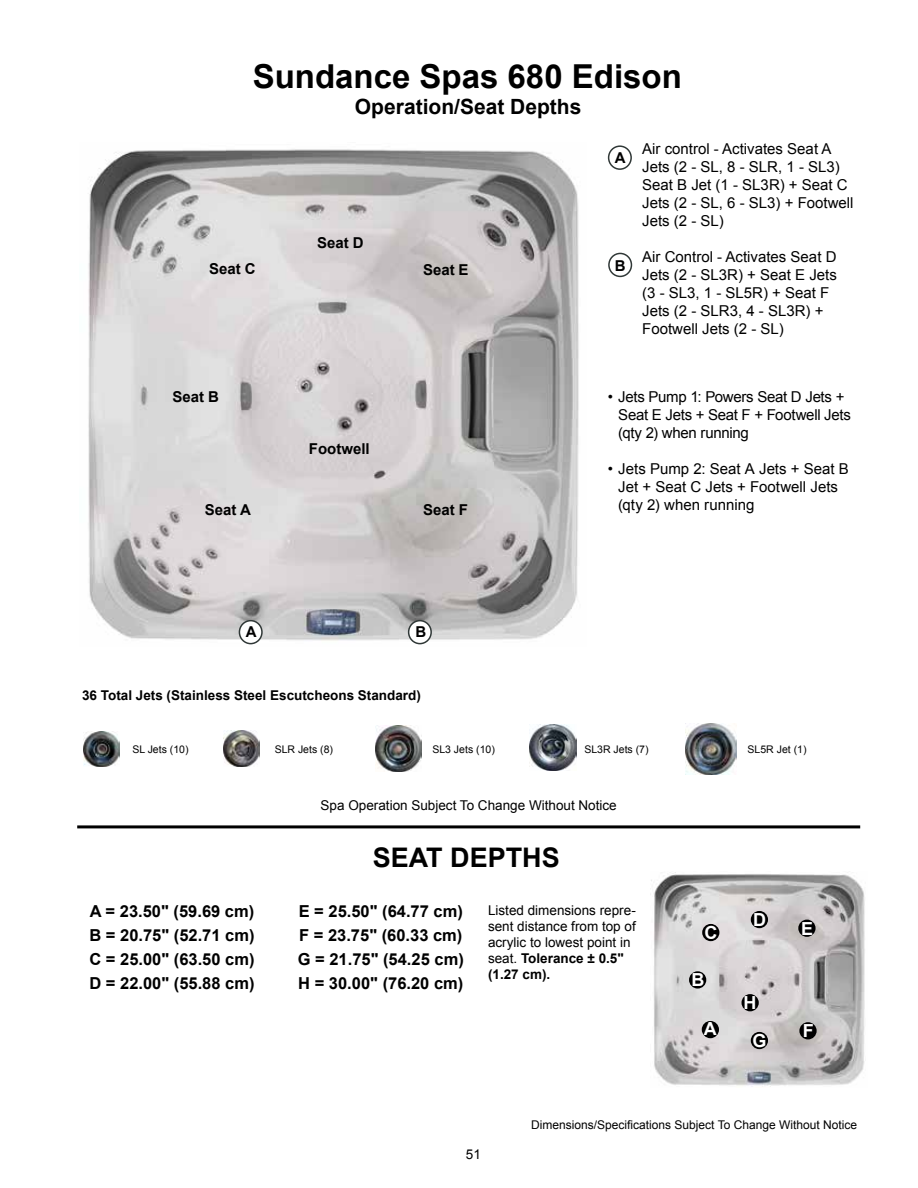
<style>
.page{position:relative;width:918px;height:1188px;background:#fff}
.page>*{position:absolute;margin:0;border:0;box-sizing:border-box;transform-origin:0 0}
.t1{font:700 33px "Arial";color:#000}
.t2{font:700 27px "Arial";color:#000}
.t3{font:700 21px "Arial";color:#000}
.t4{font:700 18px "Arial";color:#fff}
.t5{font:700 16.5px "Arial";color:#000}
.t6{font:15px/18px "Arial";color:#000}
.t7{font:700 15px "Arial";color:#000}
.t8{font:700 15px "Arial";color:#000}
.t9{font:13.5px/16.2px "Arial";color:#000}
.t10{font:700 13.5px "Arial";color:#000}
.t11{font:12px "Arial";color:#000}
.t12{font:10.5px "Arial";color:#000}
.s1{font-weight:700}
</style>
<div class="page">
<img style="left:376px;top:726px;width:46px;height:46px">
<img style="left:84px;top:731px;width:36px;height:36px">
<img style="left:224px;top:731px;width:36px;height:36px">
<img style="left:686px;top:723px;width:51px;height:51px">
<img style="left:530px;top:724px;width:46px;height:47px">
<img style="left:88px;top:149px;width:491px;height:496px">
<hr style="left:77px;top:825px;width:783px;height:3px;background:#000">
<div style="left:239px;top:621px;width:23px;height:23px;background:#fff;border-radius:50%"></div>
<div style="left:239px;top:620px;width:24px;height:24px;border:2px solid #303837;border-radius:50%"></div>
<div style="left:409px;top:621px;width:22px;height:23px;background:#fff;border-radius:50%"></div>
<div style="left:408px;top:620px;width:24px;height:24px;border:2px solid #303837;border-radius:50%"></div>
<div style="left:608px;top:145px;width:24px;height:25px;border:2px solid #303837;border-radius:50%"></div>
<div style="left:608px;top:253px;width:24px;height:24px;border:2px solid #303837;border-radius:50%"></div>
<img style="left:650px;top:872px;width:215px;height:215px">
<div style="left:702px;top:924px;width:17px;height:17px;background:#000;border-radius:50%"></div>
<div style="left:751px;top:911px;width:17px;height:17px;background:#000;border-radius:50%"></div>
<div style="left:799px;top:1022px;width:18px;height:17px;background:#000;border-radius:50%"></div>
<div style="left:798px;top:920px;width:18px;height:17px;background:#000;border-radius:50%"></div>
<div style="left:751px;top:1032px;width:17px;height:17px;background:#000;border-radius:50%"></div>
<div style="left:702px;top:1021px;width:17px;height:17px;background:#000;border-radius:50%"></div>
<div style="left:689px;top:971px;width:17px;height:18px;background:#000;border-radius:50%"></div>
<div style="left:742px;top:994px;width:17px;height:17px;background:#000;border-radius:50%"></div>
<h1 class="t1" style="left:253px;top:54px;width:431px">Sundance Spas 680 Edison</h1>
<h3 class="t3" style="left:355px;top:93px;width:228px">Operation/Seat Depths</h3>
<p class="t7" style="left:209px;top:259px;width:48px">Seat C</p>
<p class="t7" style="left:317px;top:233px;width:48px">Seat D</p>
<p class="t7" style="left:423px;top:259px;width:47px">Seat E</p>
<p class="t8" style="left:615px;top:148px;width:12px">A</p>
<p class="t8" style="left:615px;top:256px;width:12px">B</p>
<p class="t6" style="left:642px;top:140px;width:213px">Air control - Activates Seat A<br>Jets (2 - SL, 8 - SLR, 1 - SL3)<br>Seat B Jet (1 - SL3R) + Seat C<br>Jets (2 - SL, 6 - SL3) + Footwell<br>Jets (2 - SL)</p>
<p class="t6" style="left:642px;top:248px;width:196px">Air Control - Activates Seat D<br>Jets (2 - SL3R) + Seat E Jets (3 - SL3, 1 - SL5R) + Seat F<br>Jets (2 - SLR3, 4 - SL3R) +<br>Footwell Jets (2 - SL)</p>
<p class="t7" style="left:173px;top:387px;width:48px">Seat B</p>
<p class="t7" style="left:205px;top:500px;width:48px">Seat A</p>
<p class="t7" style="left:309px;top:438px;width:62px">Footwell</p>
<p class="t7" style="left:423px;top:500px;width:47px">Seat F</p>
<p class="t6" style="left:618px;top:388px;width:234px;text-indent:-10px">• Jets Pump 1: Powers Seat D Jets +<br>Seat E Jets + Seat F + Footwell Jets (qty 2) when running</p>
<p class="t6" style="left:618px;top:460px;width:232px;text-indent:-10px">• Jets Pump 2: Seat A Jets + Seat B<br>Jet + Seat C Jets + Footwell Jets (qty 2) when running</p>
<p class="t8" style="left:246px;top:622px;width:12px">A</p>
<p class="t8" style="left:416px;top:622px;width:12px">B</p>
<p class="t10" style="left:82px;top:686px;width:340px">36 Total Jets (Stainless Steel Escutcheons Standard)</p>
<p class="t12" style="left:132px;top:742px;width:58px">SL Jets (10)</p>
<p class="t12" style="left:275px;top:742px;width:60px">SLR Jets (8)</p>
<p class="t12" style="left:432px;top:742px;width:64px">SL3 Jets (10)</p>
<p class="t12" style="left:584px;top:742px;width:66px">SL3R Jets (7)</p>
<p class="t12" style="left:748px;top:742px;width:60px">SL5R Jet (1)</p>
<p class="t9" style="left:321px;top:798px;width:298px">Spa Operation Subject To Change Without Notice</p>
<h2 class="t2" style="left:373px;top:839px;width:189px">SEAT DEPTHS</h2>
<p class="t5" style="left:90px;top:900px;width:166px">A = 23.50" (59.69 cm)</p>
<p class="t5" style="left:299px;top:900px;width:166px">E = 25.50" (64.77 cm)</p>
<p class="t9" style="left:488px;top:902px;width:149px">Listed dimensions repre&shy;sent distance from top of acrylic to lowest point in seat. <span class="s1">Tolerance ± 0.5" (1.27 cm).</span></p>
<p class="t5" style="left:89px;top:924px;width:167px">B = 20.75" (52.71 cm)</p>
<p class="t5" style="left:299px;top:924px;width:165px">F = 23.75" (60.33 cm)</p>
<p class="t5" style="left:89px;top:948px;width:167px">C = 25.00" (63.50 cm)</p>
<p class="t5" style="left:298px;top:948px;width:168px">G = 21.75" (54.25 cm)</p>
<p class="t5" style="left:89px;top:972px;width:167px">D = 22.00" (55.88 cm)</p>
<p class="t5" style="left:298px;top:972px;width:167px">H = 30.00" (76.20 cm)</p>
<p class="t4" style="left:705px;top:921px;width:14px">C</p>
<p class="t4" style="left:692px;top:968px;width:14px">B</p>
<p class="t4" style="left:704px;top:1017px;width:14px">A</p>
<p class="t4" style="left:753px;top:908px;width:14px">D</p>
<p class="t4" style="left:743px;top:991px;width:14px">H</p>
<p class="t4" style="left:753px;top:1029px;width:16px">G</p>
<p class="t4" style="left:801px;top:916px;width:14px">E</p>
<p class="t4" style="left:803px;top:1019px;width:12px">F</p>
<p class="t9" style="left:466px;top:1147px;width:17px">51</p>
<p class="t11" style="left:531px;top:1117px;width:327px">Dimensions/Specifications Subject To Change Without Notice</p>
</div>
